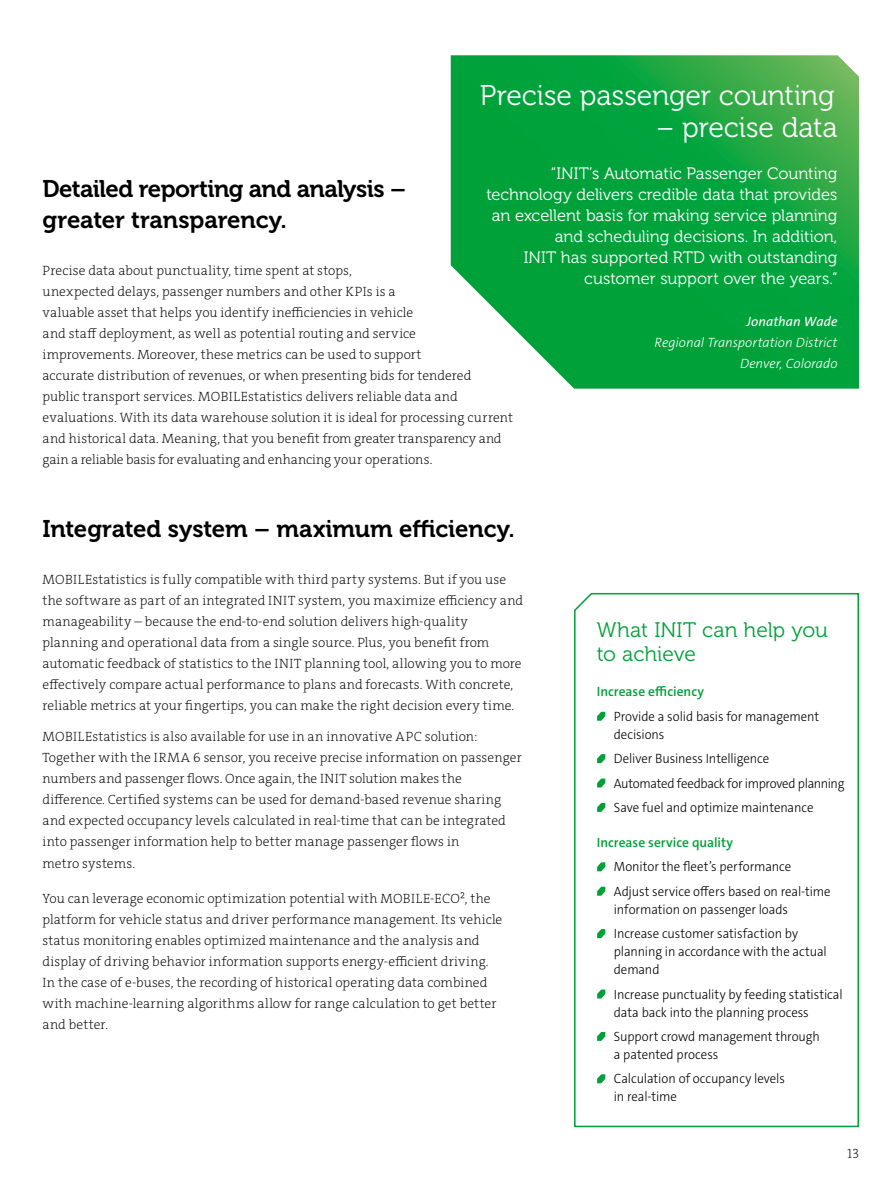
<style>
.page{position:relative;width:893px;height:1191px;background:#fff}
.page>*{position:absolute;margin:0;border:0;box-sizing:border-box;transform-origin:0 0}
.t1{font:28.5px "Museo 300";letter-spacing:-.005em;color:#fff}
.t2{font:24px/31.5px "Museo 700";letter-spacing:-.01em;color:#000}
.t3{font:21px/24px "Museo 300";color:#00a038}
.t4{font:16.5px/21px "Museo 300";letter-spacing:-.005em;color:#fff;text-align:right}
.t5{font:200 13.5px/21px "The Serif";letter-spacing:.01em;color:#000}
.t6{font:300 13.5px/18px "The Sans";letter-spacing:-.005em;color:#000;scale:.95 1}
.t7{font:italic 300 13.5px/21px "The Sans";color:#fff;text-align:right}
.t8{font:600 13.5px "The Sans";color:#00a038}
.t9{font:italic 13.5px "The Sans";letter-spacing:.005em;color:#fff}
</style>
<div class="page">
<svg style="left:451px;top:55px;width:408px;height:333px;background:#19a948"></svg>
<svg style="left:574px;top:592px;width:285px;height:536px"></svg>
<svg style="left:597px;top:712px;width:8px;height:8px"></svg>
<svg style="left:597px;top:754px;width:8px;height:9px"></svg>
<svg style="left:597px;top:778px;width:8px;height:9px"></svg>
<svg style="left:597px;top:803px;width:8px;height:9px"></svg>
<svg style="left:597px;top:862px;width:8px;height:9px"></svg>
<svg style="left:597px;top:886px;width:8px;height:9px"></svg>
<svg style="left:597px;top:929px;width:8px;height:9px"></svg>
<svg style="left:597px;top:989px;width:8px;height:9px"></svg>
<svg style="left:597px;top:1032px;width:8px;height:9px"></svg>
<svg style="left:597px;top:1074px;width:8px;height:9px"></svg>
<h1 class="t1" style="left:480px;top:80px;width:356px">Precise passenger counting</h1>
<h1 class="t1" style="left:656px;top:111px;width:183px">– precise data</h1>
<p class="t4" style="left:486px;top:163px;width:353px">“INIT’s Automatic Passenger Counting technology delivers credible data that provides an excellent basis for making service planning and scheduling decisions. In addition,<br>INIT has supported RTD with outstanding customer support over the years.“</p>
<p class="t9" style="left:746px;top:312px;width:93px">Jonathan Wade</p>
<p class="t7" style="left:655px;top:332px;width:184px">Regional Transportation District<br>Denver, Colorado</p>
<h2 class="t2" style="left:43px;top:173px;width:365px">Detailed reporting and analysis – greater transparency.</h2>
<p class="t5" style="left:43px;top:260px;width:472px">Precise data about punctuality, time spent at stops,<br>unexpected delays, passenger numbers and other KPIs is a<br>valuable asset that helps you identify inefficiencies in vehicle<br>and staff deployment, as well as potential routing and service<br>improvements. Moreover, these metrics can be used to support<br>accurate distribution of revenues, or when presenting bids for tendered<br>public transport services. MOBILEstatistics delivers reliable data and evaluations. With its data warehouse solution it is ideal for processing current and historical data. Meaning, that you benefit from greater transparency and gain a reliable basis for evaluating and enhancing your operations.</p>
<h2 class="t2" style="left:43px;top:513px;width:474px">Integrated system – maximum efficiency.</h2>
<p class="t5" style="left:43px;top:569px;width:482px">MOBILEstatistics is fully compatible with third party systems. But if you use the software as part of an integrated INIT system, you maximize efficiency and manageability – because the end-to-end solution delivers high-quality planning and operational data from a single source. Plus, you benefit from automatic feedback of statistics to the INIT planning tool, allowing you to more effectively compare actual performance to plans and forecasts. With concrete, reliable metrics at your fingertips, you can make the right decision every time.</p>
<p class="t5" style="left:43px;top:726px;width:481px">MOBILEstatistics is also available for use in an innovative APC solution:<br>Together with the IRMA 6 sensor, you receive precise information on passenger numbers and passenger flows. Once again, the INIT solution makes the difference. Certified systems can be used for demand-based revenue sharing and expected occupancy levels calculated in real-time that can be integrated into passenger information help to better manage passenger flows in<br>metro systems.</p>
<p class="t5" style="left:43px;top:888px;width:461px">You can leverage economic optimization potential with MOBILE-ECO², the platform for vehicle status and driver performance management. Its vehicle status monitoring enables optimized maintenance and the analysis and display of driving behavior information supports energy-efficient driving.<br>In the case of e-buses, the recording of historical operating data combined with machine-learning algorithms allow for range calculation to get better and better.</p>
<h3 class="t3" style="left:597px;top:618px;width:233px">What INIT can help you to achieve</h3>
<p class="t8" style="left:597px;top:683px;width:109px">Increase efficiency</p>
<p class="t6" style="left:614px;top:707px;width:218px">Provide a solid basis for management decisions</p>
<p class="t6" style="left:614px;top:746px;width:244px;line-height:24.5px">Deliver Business Intelligence<br>Automated feedback for improved planning<br>Save fuel and optimize maintenance</p>
<p class="t8" style="left:597px;top:833px;width:138px">Increase service quality</p>
<p class="t6" style="left:614px;top:854px;width:230px;line-height:24.5px">Monitor the fleet’s performance<br>Adjust service offers based on real-time</p>
<p class="t6" style="left:614px;top:897px;width:195px;line-height:24.5px">information on passenger loads<br>Increase customer satisfaction by</p>
<p class="t6" style="left:614px;top:942px;width:226px">planning in accordance with the actual demand</p>
<p class="t6" style="left:614px;top:985px;width:242px">Increase punctuality by feeding statistical data back into the planning process</p>
<p class="t6" style="left:614px;top:1027px;width:218px">Support crowd management through a patented process</p>
<p class="t6" style="left:614px;top:1069px;width:182px">Calculation of occupancy levels in real-time</p>
<p class="t5" style="left:847px;top:1143px;width:13px">13</p>
</div>
